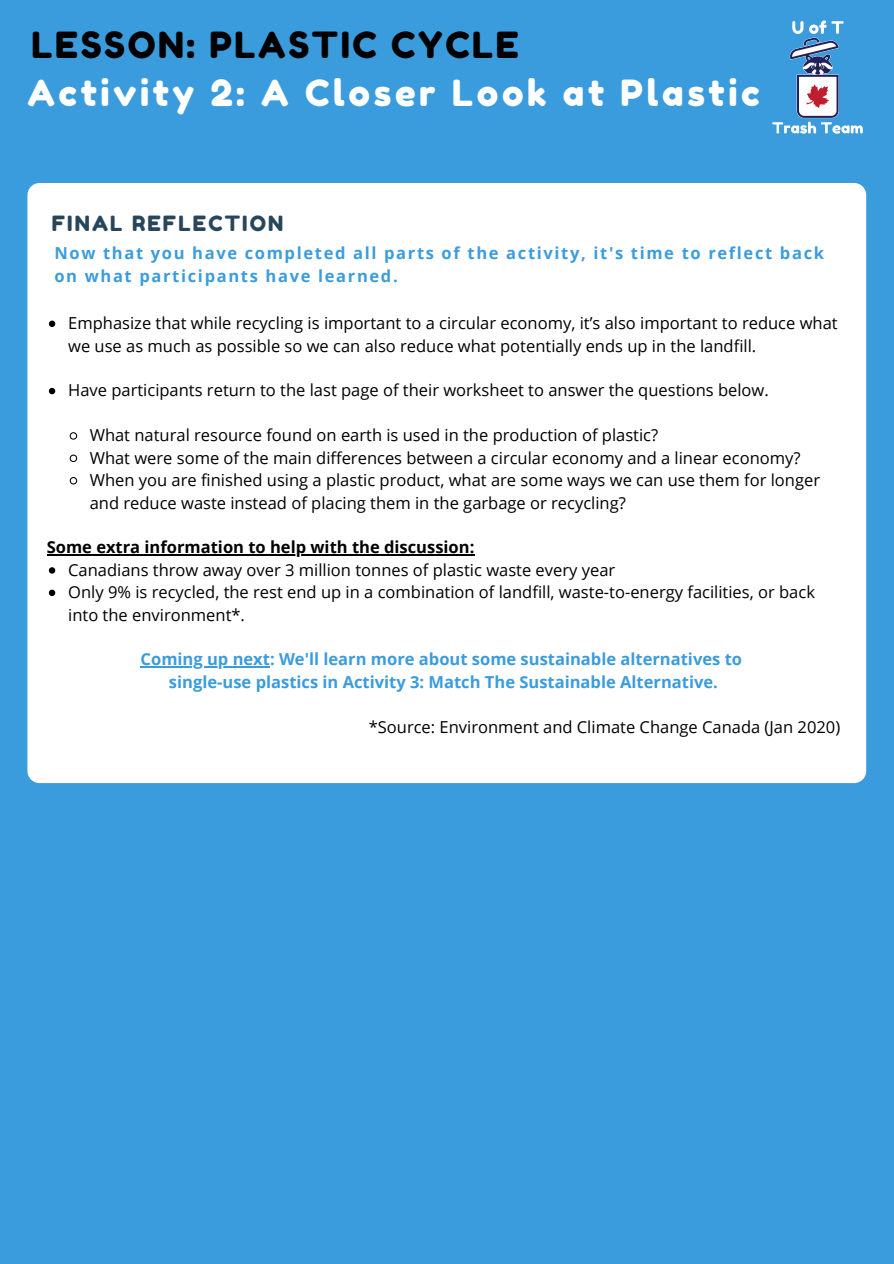
<style>
.page{position:relative;width:894px;height:1264px;background:#fff}
.page>*{position:absolute;margin:0;border:0;box-sizing:border-box;transform-origin:0 0}
.t1{font:36px "Fredoka One";letter-spacing:.1em;color:#fff}
.t2{font:36px "Fredoka One";letter-spacing:.07em;color:#000}
.t3{font:21px "Fredoka One";letter-spacing:.1em;color:#27465b}
.t4{font:16.5px/22.4px "Open Sans";color:#000}
.t5{font:700 16.5px "Open Sans";color:#3b9cdd}
.t6{font:700 16.5px/23px "Open Sans";letter-spacing:.1em;color:#3b9cdd}
.t7{font:700 16.5px "Open Sans";color:#000}
</style>
<div class="page">
<div style="left:0;top:0;width:893px;height:1263px;background:#3b9cdd"></div>
<div style="left:27px;top:183px;width:838px;height:600px;background:#fff;border-radius:12px"></div>
<svg style="left:49px;top:320px;width:6px;height:7px"></svg>
<svg style="left:49px;top:388px;width:6px;height:6px"></svg>
<svg style="left:69px;top:432px;width:9px;height:8px"></svg>
<svg style="left:69px;top:454px;width:9px;height:9px"></svg>
<svg style="left:69px;top:477px;width:9px;height:8px"></svg>
<svg style="left:49px;top:567px;width:6px;height:6px"></svg>
<svg style="left:49px;top:589px;width:6px;height:7px"></svg>
<hr style="left:47px;top:554px;width:427px;height:1px;background:#000">
<hr style="left:140px;top:666px;width:130px;height:1px;background:#3b9cdd">
<img style="left:772px;top:20px;width:91px;height:114px">
<p class="t2" style="left:32px;top:23px;width:488px">LESSON: PLASTIC CYCLE</p>
<p class="t1" style="left:27px;top:71px;width:733px">Activity 2: A Closer Look at Plastic</p>
<p class="t3" style="left:52px;top:211px;width:233px">FINAL REFLECTION</p>
<p class="t6" style="left:54px;top:241px;width:771px">Now that you have completed all parts of the activity, it's time to reflect back on what participants have learned.</p>
<p class="t4" style="left:68px;top:311px;width:770px">Emphasize that while recycling is important to a circular economy, it’s also important to reduce what we use as much as possible so we can also reduce what potentially ends up in the landfill.</p>
<p class="t4" style="left:68px;top:379px;width:702px">Have participants return to the last page of their worksheet to answer the questions below.</p>
<p class="t4" style="left:90px;top:423px;width:570px">What natural resource found on earth is used in the production of plastic?</p>
<p class="t4" style="left:90px;top:446px;width:712px">What were some of the main differences between a circular economy and a linear economy?</p>
<p class="t4" style="left:90px;top:468px;width:731px">When you are finished using a plastic product, what are some ways we can use them for longer and reduce waste instead of placing them in the garbage or recycling?</p>
<p class="t7" style="left:47px;top:535px;width:429px">Some extra information to help with the discussion:</p>
<p class="t4" style="left:68px;top:558px;width:548px">Canadians throw away over 3 million tonnes of plastic waste every year</p>
<p class="t4" style="left:68px;top:580px;width:748px">Only 9% is recycled, the rest end up in a combination of landfill, waste-to-energy facilities, or back into the environment*.</p>
<p class="t5" style="left:140px;top:648px;width:602px">Coming up next: We'll learn more about some sustainable alternatives to</p>
<p class="t5" style="left:169px;top:670px;width:550px">single-use plastics in Activity 3: Match The Sustainable Alternative.</p>
<p class="t4" style="left:368px;top:715px;width:473px">*Source: Environment and Climate Change Canada (Jan 2020)</p>
</div>
